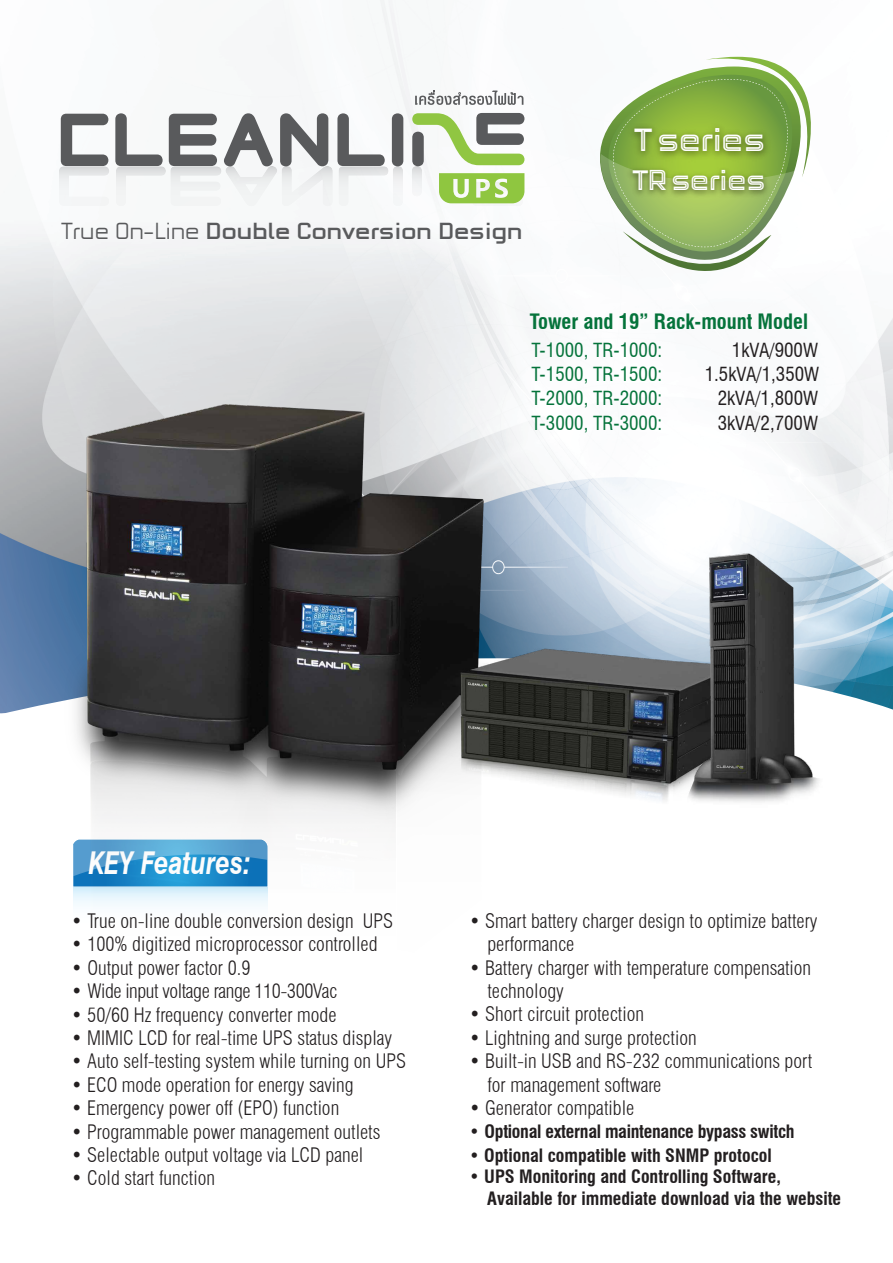
<style>
.page{position:relative;width:893px;height:1263px;background:#fff}
.page>*{position:absolute;margin:0;border:0;box-sizing:border-box;transform-origin:0 0}
.t1{font:34.95px "PF Haus Square Pro Bold Outline";color:#fff}
.t2{font:italic 700 31.5px "Swiss 721 BT";color:#fff;scale:.8 1}
.t3{font:30.6px "PF Haus Square Pro Bold Outline";color:#fff}
.t4{font:700 24.75px "PF Haus Square Pro";color:#595a5c}
.t5{font:700 condensed 20.7px "Swiss 721 BT";color:#05733b}
.t6{font:300 condensed 19.5px/23.4px "Swiss 721 BT";color:#231f20}
.t7{font:300 condensed 19.5px "Swiss 721 BT";letter-spacing:-.02em;color:#231f20}
.t8{font:condensed 18.9px "Swiss 721 BT";color:#05733b}
.t9{font:condensed 18.9px "Swiss 721 BT";color:#231f20}
.t10{font:700 condensed 18px/21.6px "Swiss 721 BT";color:#231f20}
.s1{font-weight:300}
</style>
<div class="page">
<img style="left:0;top:0;width:893px;height:714px">
<img style="left:64px;top:405px;width:430px;height:501px">
<svg style="left:532px;top:67px;width:301px;height:264px"></svg>
<svg style="left:547px;top:75px;width:53px;height:242px"></svg>
<svg style="left:600px;top:37px;width:246px;height:281px"></svg>
<img style="left:624px;top:171px;width:150px;height:37px">
<img style="left:624px;top:114px;width:151px;height:57px">
<svg style="left:59px;top:114px;width:50px;height:92px"></svg>
<svg style="left:115px;top:113px;width:288px;height:93px"></svg>
<svg style="left:415px;top:90px;width:108px;height:15px"></svg>
<svg style="left:412px;top:113px;width:112px;height:93px"></svg>
<img style="left:449px;top:626px;width:236px;height:192px">
<img style="left:685px;top:537px;width:145px;height:265px">
<h1 class="t1" style="left:634px;top:119px;width:132px">Tseries</h1>
<p class="t4" style="left:61px;top:216px;width:463px"><span class="s1">True On-Line</span> Double Conversion Design</p>
<h3 class="t3" style="left:632px;top:162px;width:134px">TRseries</h3>
<p class="t5" style="left:530px;top:309px;width:280px">Tower and 19” Rack-mount Model</p>
<p class="t8" style="left:531px;top:339px;width:132px">T-1000, TR-1000:</p>
<p class="t9" style="left:732px;top:339px;width:88px">1kVA/900W</p>
<p class="t8" style="left:531px;top:363px;width:132px">T-1500, TR-1500:</p>
<p class="t9" style="left:705px;top:363px;width:116px">1.5kVA/1,350W</p>
<p class="t8" style="left:531px;top:387px;width:132px">T-2000, TR-2000:</p>
<p class="t9" style="left:718px;top:387px;width:102px">2kVA/1,800W</p>
<p class="t8" style="left:531px;top:411px;width:132px">T-3000, TR-3000:</p>
<p class="t9" style="left:718px;top:411px;width:102px">3kVA/2,700W</p>
<h2 class="t2" style="left:88px;top:843px;width:205px">KEY Features:</h2>
<p class="t6" style="left:71px;top:909px;width:323px">• True on-line double conversion design UPS</p>
<p class="t6" style="left:71px;top:932px;width:308px">• 100% digitized microprocessor controlled</p>
<p class="t6" style="left:71px;top:956px;width:181px">• Output power factor 0.9</p>
<p class="t7" style="left:71px;top:979px;width:268px">• Wide input voltage range 110-300Vac</p>
<p class="t6" style="left:71px;top:1003px;width:267px">• 50/60 Hz frequency converter mode</p>
<p class="t6" style="left:71px;top:1026px;width:322px">• MIMIC LCD for real-time UPS status display</p>
<p class="t6" style="left:71px;top:1049px;width:336px">• Auto self-testing system while turning on UPS</p>
<p class="t6" style="left:71px;top:1073px;width:284px">• ECO mode operation for energy saving</p>
<p class="t6" style="left:71px;top:1096px;width:270px">• Emergency power off (EPO) function</p>
<p class="t6" style="left:71px;top:1120px;width:311px">• Programmable power management outlets</p>
<p class="t6" style="left:71px;top:1143px;width:294px">• Selectable output voltage via LCD panel</p>
<p class="t6" style="left:71px;top:1166px;width:145px">• Cold start function</p>
<p class="t6" style="left:487px;top:909px;width:332px;text-indent:-18px">• Smart battery charger design to optimize battery performance</p>
<p class="t6" style="left:487px;top:956px;width:325px;text-indent:-18px">• Battery charger with temperature compensation technology</p>
<p class="t6" style="left:469px;top:1002px;width:176px">• Short circuit protection</p>
<p class="t6" style="left:469px;top:1026px;width:229px">• Lightning and surge protection</p>
<p class="t6" style="left:487px;top:1049px;width:326px;text-indent:-18px">• Built-in USB and RS-232 communications port for management software</p>
<p class="t6" style="left:469px;top:1096px;width:167px">• Generator compatible</p>
<p class="t10" style="left:469px;top:1121px;width:327px"><span class="s1">•</span> Optional external maintenance bypass switch</p>
<p class="t10" style="left:469px;top:1144px;width:304px">• Optional compatible with SNMP protocol</p>
<p class="t10" style="left:487px;top:1166px;width:356px;text-indent:-18px">• UPS Monitoring and Controlling Software,<br>Available for immediate download via the website</p>
</div>
